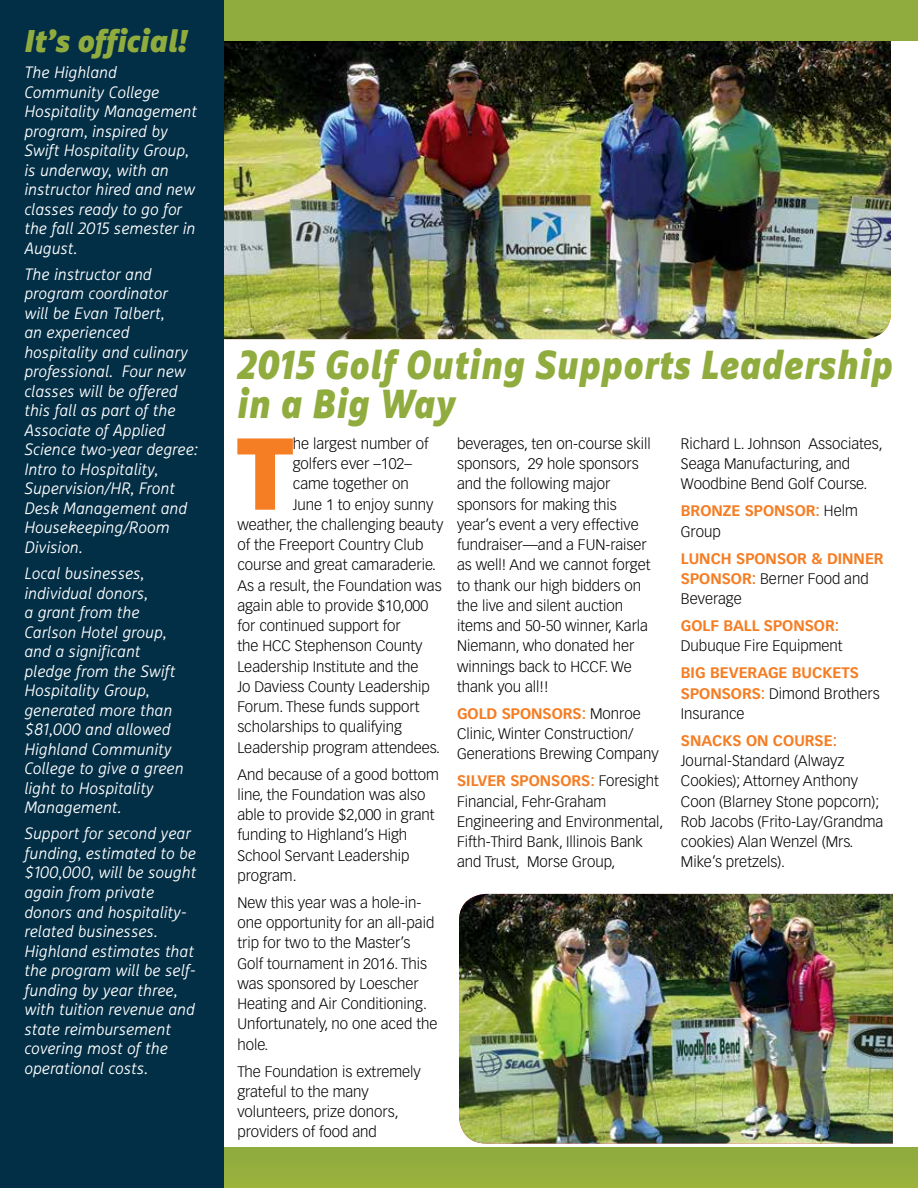
<style>
.page{position:relative;width:918px;height:1188px;background:#fff}
.page>*{position:absolute;margin:0;border:0;box-sizing:border-box;transform-origin:0 0}
.t1{font:900 102px "Marselis OT";color:#f57d23}
.t2{font:italic 900 40.5px/39px "Marselis OT";letter-spacing:.025em;color:#91ac3e;scale:.9 1}
.t3{font:italic 900 31.5px "Marselis OT";color:#91ac3e}
.t4{font:italic 300 16.5px/19.5px "Marselis OT";color:#fff}
.t5{font:300 15px/20.2px "Vectora LH";color:#000}
.t6{font:700 15px/20.2px "Vectora LH";color:#f57d23}
.s1{font-weight:700;color:#f57d23}
.s2{font-weight:300;color:#000}
</style>
<div class="page">
<img style="left:224px;top:41px;width:667px;height:298px">
<div style="left:212px;top:1148px;width:706px;height:40px;background:#95ae3d"></div>
<div style="left:170px;top:0;width:748px;height:41px;background:#90ac3e"></div>
<div style="left:0;top:0;width:224px;height:1188px;background:#032f46"></div>
<img style="left:459px;top:894px;width:434px;height:249px">
<h3 class="t3" style="left:24px;top:21px;width:165px">It’s official!</h3>
<p class="t4" style="left:24px;top:62px;width:174px">The Highland<br>Community College<br>Hospitality Management program, inspired by<br>Swift Hospitality Group, is underway, with an instructor hired and new classes ready to go for the fall 2015 semester in<br>August.</p>
<p class="t4" style="left:24px;top:264px;width:175px">The instructor and program coordinator<br>will be Evan Talbert,<br>an experienced hospitality and culinary professional. Four new classes will be offered this fall as part of the<br>Associate of Applied<br>Science two-year degree:<br>Intro to Hospitality,<br>Supervision/HR, Front<br>Desk Management and<br>Housekeeping/Room<br>Division.</p>
<p class="t4" style="left:24px;top:563px;width:161px">Local businesses, individual donors,<br>a grant from the<br>Carlson Hotel group, and a significant pledge from the Swift<br>Hospitality Group, generated more than $81,000 and allowed<br>Highland Community<br>College to give a green light to Hospitality<br>Management.</p>
<p class="t4" style="left:24px;top:824px;width:173px">Support for second year funding, estimated to be $100,000, will be sought again from private donors and hospitality&shy;related businesses.<br>Highland estimates that the program will be self&shy;funding by year three, with tuition revenue and state reimbursement covering most of the operational costs.</p>
<h2 class="t2" style="left:237px;top:345px;width:730px">2015 Golf Outing Supports Leadership in a Big Way</h2>
<h1 class="t1" style="left:237px;top:409px;width:57px">T</h1>
<p class="t5" style="left:293px;top:434px;width:137px">he largest number of</p>
<p class="t5" style="left:293px;top:454px;width:120px">golfers ever –102–</p>
<p class="t5" style="left:293px;top:474px;width:117px">came together on</p>
<p class="t5" style="left:293px;top:494px;width:142px">June 1 to enjoy sunny</p>
<p class="t5" style="left:237px;top:515px;width:207px">weather, the challenging beauty</p>
<p class="t5" style="left:237px;top:535px;width:188px">of the Freeport Country Club</p>
<p class="t5" style="left:237px;top:555px;width:200px">course and great camaraderie.</p>
<p class="t5" style="left:237px;top:575px;width:206px">As a result, the Foundation was</p>
<p class="t5" style="left:237px;top:596px;width:192px">again able to provide $10,000</p>
<p class="t5" style="left:237px;top:616px;width:165px">for continued support for</p>
<p class="t5" style="left:237px;top:636px;width:187px">the HCC Stephenson County</p>
<p class="t5" style="left:237px;top:656px;width:183px">Leadership Institute and the</p>
<p class="t5" style="left:237px;top:677px;width:194px">Jo Daviess County Leadership</p>
<p class="t5" style="left:237px;top:697px;width:184px">Forum. These funds support</p>
<p class="t5" style="left:237px;top:717px;width:166px">scholarships to qualifying</p>
<p class="t5" style="left:237px;top:737px;width:204px">Leadership program attendees.</p>
<p class="t5" style="left:237px;top:764px;width:203px">And because of a good bottom line, the Foundation was also able to provide $2,000 in grant funding to Highland’s High<br>School Servant Leadership program.</p>
<p class="t5" style="left:237px;top:893px;width:202px">New this year was a hole-in&shy;one opportunity for an all-paid trip for two to the Master’s<br>Golf tournament in 2016. This was sponsored by Loescher<br>Heating and Air Conditioning.<br>Unfortunately, no one aced the hole.</p>
<p class="t5" style="left:237px;top:1061px;width:185px">The Foundation is extremely grateful to the many volunteers, prize donors, providers of food and</p>
<p class="t5" style="left:457px;top:434px;width:195px">beverages, ten on-course skill sponsors, 29 hole sponsors and the following major sponsors for making this year’s event a very effective fundraiser—and a FUN-raiser as well! And we cannot forget to thank our high bidders on the live and silent auction items and 50-50 winner, Karla<br>Niemann, who donated her winnings back to HCCF. We thank you all!!</p>
<p class="t5" style="left:457px;top:704px;width:203px"><span class="s1">GOLD SPONSORS:</span> Monroe<br>Clinic, Winter Construction/<br>Generations Brewing Company</p>
<p class="t5" style="left:457px;top:771px;width:208px"><span class="s1">SILVER SPONSORS:</span> Foresight<br>Financial, Fehr-Graham<br>Engineering and Environmental,<br>Fifth-Third Bank, Illinois Bank and Trust, Morse Group,</p>
<p class="t5" style="left:681px;top:434px;width:203px">Richard L. Johnson Associates,<br>Seaga Manufacturing, and<br>Woodbine Bend Golf Course.</p>
<p class="t6" style="left:681px;top:501px;width:178px">BRONZE SPONSOR: <span class="s2">Helm<br>Group</span></p>
<p class="t6" style="left:681px;top:548px;width:204px">LUNCH SPONSOR &amp; DINNER<br>SPONSOR: <span class="s2">Berner Food and<br>Beverage</span></p>
<p class="t6" style="left:681px;top:616px;width:160px">GOLF BALL SPONSOR:</p>
<p class="t5" style="left:681px;top:636px;width:163px">Dubuque Fire Equipment</p>
<p class="t6" style="left:681px;top:663px;width:200px">BIG BEVERAGE BUCKETS<br>SPONSORS: <span class="s2">Dimond Brothers<br>Insurance</span></p>
<p class="t6" style="left:681px;top:730px;width:158px">SNACKS ON COURSE:</p>
<p class="t5" style="left:681px;top:751px;width:204px">Journal-Standard (Alwayz<br>Cookies); Attorney Anthony<br>Coon (Blarney Stone popcorn);<br>Rob Jacobs (Frito-Lay/Grandma cookies) Alan Wenzel (Mrs.<br>Mike’s pretzels).</p>
</div>
